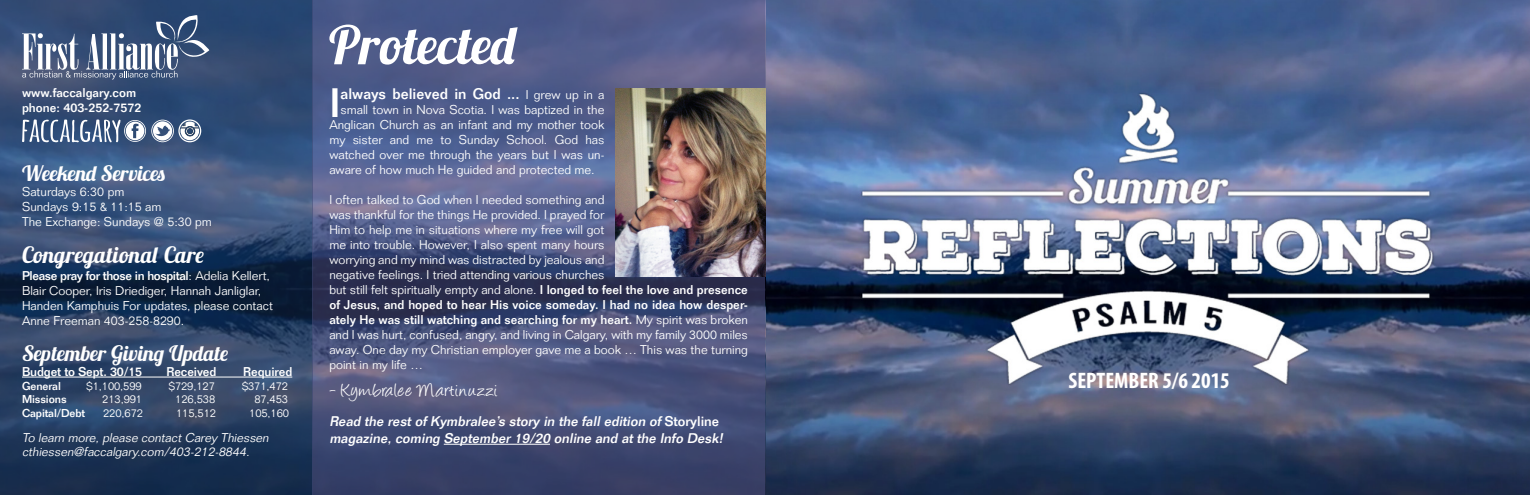
<style>
.page{position:relative;width:1530px;height:495px;background:#fff}
.page>*{position:absolute;margin:0;border:0;box-sizing:border-box;transform-origin:0 0}
.t1{font:500 40.25px "Folio Std";color:#fff}
.t2{font:22.5px "Lobster 1.3";letter-spacing:.01em;color:#fff}
.t3{font:700 condensed 22.5px "Myriad Pro";color:#fff}
.t4{font:21.25px "Lobster 1.3";color:#fff}
.t5{font:21.25px "Angelina";letter-spacing:.06em;color:#fff}
.t6{font:500 15px "Folio Std";color:#fff}
.t7{font:italic 500 13.75px/16.5px "Folio Std";color:#fff}
.t8{font:300 12.5px/15px "Folio Std";color:#fff;text-align:justify}
.t9{font:italic 300 12.5px "Folio Std";color:#fff}
.t10{font:500 12.5px "Folio Std";letter-spacing:-.01em;color:#fff}
.t11{font:500 12.5px "Folio Std";letter-spacing:-.03em;color:#fff}
.t12{font:300 11.25px "Folio Std";letter-spacing:-.01em;color:#fff}
.t13{font:500 11.25px "Folio Std";letter-spacing:-.01em;color:#fff}
.s1{font-weight:300}
.s2{font-weight:300;font-size:12.5px}
.s3{font-weight:500}
.s4{font-style:normal}
</style>
<div class="page">
<img style="left:766px;top:0;width:764px;height:495px">
<svg style="left:0;top:0;width:312px;height:495px;background:#2c4468"></svg>
<svg style="left:312px;top:0;width:453px;height:495px;background:#4a537d"></svg>
<svg style="left:22px;top:15px;width:187px;height:64px;background:#627493"></svg>
<svg style="left:22px;top:120px;width:152px;height:22px"></svg>
<img style="left:181px;top:122px;width:18px;height:18px;border-radius:9px">
<div style="left:178px;top:119px;width:23px;height:23px;border:1px solid #fff;border-radius:50%"></div>
<hr style="left:22px;top:377px;width:270px;height:1px;background:#fff">
<hr style="left:444px;top:444px;width:106px;height:1px;background:#fff">
<img style="left:616px;top:89px;width:150px;height:187px">
<svg style="left:329px;top:25px;width:189px;height:40px"></svg>
<p class="t10" style="left:22px;top:85px;width:116px">www.faccalgary.com</p>
<p class="t10" style="left:22px;top:100px;width:121px">phone: 403-252-7572</p>
<p class="t4" style="left:22px;top:160px;width:145px">Weekend Services</p>
<p class="t8" style="left:22px;top:184px;width:104px">Saturdays 6:30 pm</p>
<p class="t8" style="left:22px;top:199px;width:141px">Sundays 9:15 &amp; 11:15 am</p>
<p class="t8" style="left:22px;top:214px;width:191px">The Exchange: Sundays @ 5:30 pm</p>
<p class="t2" style="left:22px;top:240px;width:184px">Congregational Care</p>
<p class="t11" style="left:22px;top:268px;width:250px">Please pray for those in hospital<span class="s1">: Adelia Kellert,</span></p>
<p class="t8" style="left:22px;top:284px;width:241px">Blair Cooper, Iris Driediger, Hannah Janliglar,</p>
<p class="t8" style="left:22px;top:299px;width:252px">Handen Kamphuis For updates, please contact</p>
<p class="t8" style="left:22px;top:314px;width:164px">Anne Freeman 403-258-8290.</p>
<p class="t4" style="left:22px;top:340px;width:208px">September Giving Update</p>
<p class="t10" style="left:22px;top:364px;width:122px">Budget to Sept. 30/15</p>
<p class="t10" style="left:166px;top:364px;width:52px">Received</p>
<p class="t10" style="left:243px;top:364px;width:51px">Required</p>
<p class="t13" style="left:22px;top:379px;width:40px">General</p>
<p class="t12" style="left:87px;top:379px;width:57px">$1,100,599</p>
<p class="t12" style="left:169px;top:379px;width:48px">$729,127</p>
<p class="t12" style="left:242px;top:379px;width:48px">$371,472</p>
<p class="t13" style="left:22px;top:393px;width:46px">Missions</p>
<p class="t12" style="left:102px;top:393px;width:41px">213,991</p>
<p class="t12" style="left:175px;top:393px;width:41px">126,538</p>
<p class="t12" style="left:254px;top:393px;width:35px">87,453</p>
<p class="t13" style="left:22px;top:406px;width:65px">Capital/Debt</p>
<p class="t12" style="left:103px;top:406px;width:41px">220,672</p>
<p class="t12" style="left:176px;top:406px;width:41px">115,512</p>
<p class="t12" style="left:249px;top:406px;width:41px">105,160</p>
<p class="t9" style="left:22px;top:430px;width:251px">To learn more, please contact Carey Thiessen</p>
<p class="t9" style="left:22px;top:444px;width:232px">cthiessen@faccalgary.com/403-212-8844.</p>
<p class="t1" style="left:329px;top:79px;width:13px">I</p>
<p class="t6" style="left:341px;top:85px;width:265px">always believed in God ... <span class="s2">I grew up in a</span></p>
<p class="t8" style="left:329px;top:102px;width:277px;text-indent:11px">small town in Nova Scotia. I was baptized in the Anglican Church as an infant and my mother took my sister and me to Sunday School. God has watched over me through the years but I was un&shy;aware of how much He guided and protected me.</p>
<p class="t8" style="left:329px;top:192px;width:420px;text-align:left">I often talked to God when I needed something and<br>was thankful for the things He provided. I prayed for<br>Him to help me in situations where my free will got<br>me into trouble. However, I also spent many hours<br>worrying and my mind was distracted by jealous and<br>negative feelings. I tried attending various churches<br>but still felt spiritually empty and alone. <span class="s3">I longed to feel the love and presence of Jesus, and hoped to hear His voice someday. I had no idea how desper&shy;ately He was still watching and searching for my heart.</span> My spirit was broken and I was hurt, confused, angry, and living in Calgary, with my family 3000 miles away. One day my Christian employer gave me a book … This was the turning point in my life …</p>
<p class="t5" style="left:329px;top:381px;width:170px">- Kymbralee Martinuzzi</p>
<p class="t7" style="left:329px;top:413px;width:398px">Read the rest of Kymbralee’s story in the fall edition of <span class="s4">S t o ry l i n e </span>magazine, coming September 19/20 online and at the Info Desk!</p>
<p class="t3" style="left:1069px;top:367px;width:163px">SEPTEMBER 5/6 2015</p>
</div>
